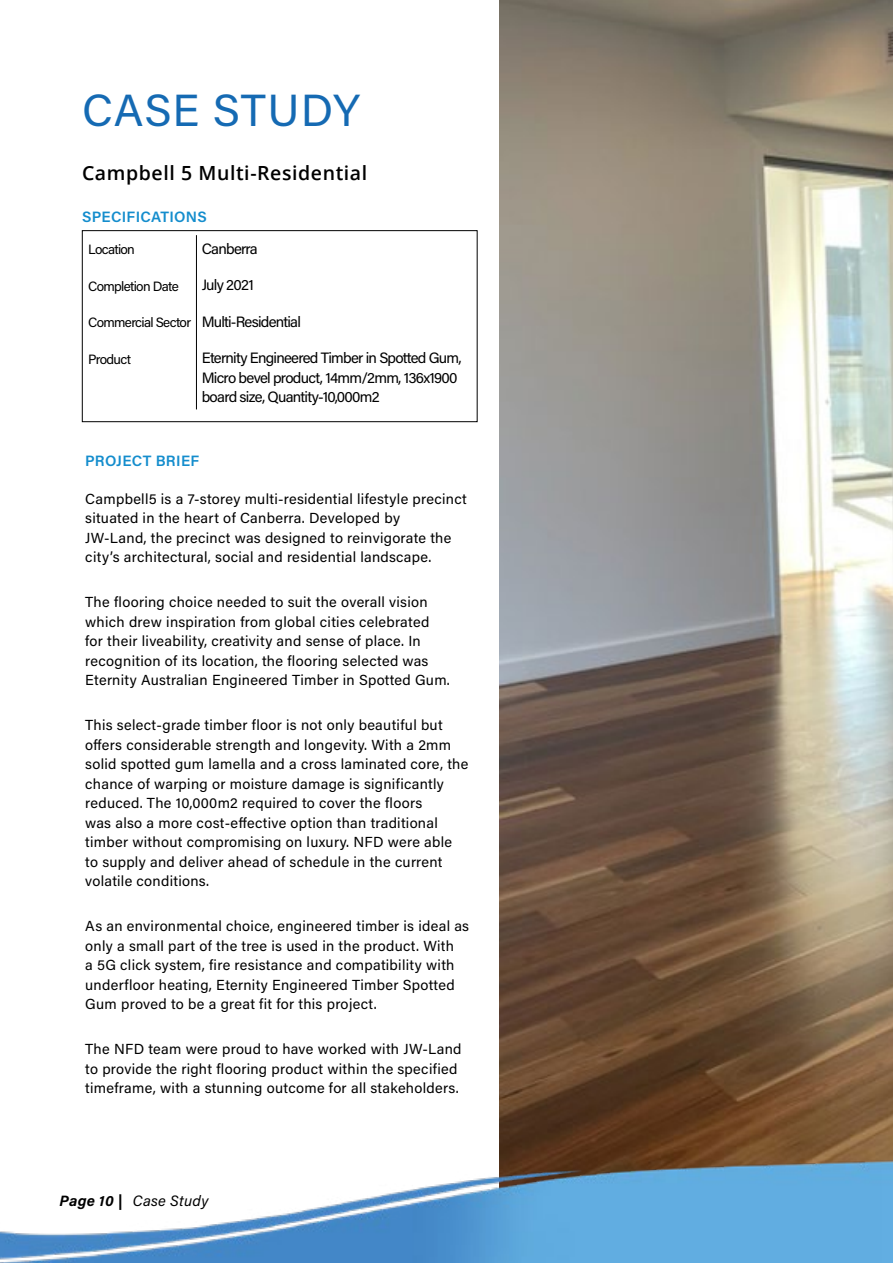
<style>
.page{position:relative;width:893px;height:1263px;background:#fff}
.page>*{position:absolute;margin:0;border:0;box-sizing:border-box;transform-origin:0 0}
.t1{font:45px "Acumin Pro";letter-spacing:.015em;color:#156ab3}
.t2{font:600 19.5px "Open Sans";letter-spacing:.03em;color:#000}
.t3{font:15px/19.5px "Acumin Pro";letter-spacing:-.05em;color:#000}
.t4{font:600 15px "Acumin Pro";letter-spacing:.02em;color:#148dcd}
.t5{font:italic 15px "Acumin Pro";letter-spacing:.02em;color:#000}
.t6{font:italic 700 15px "Acumin Pro";letter-spacing:.02em;color:#000}
.t7{font:14.55px/19.5px "Acumin Pro";letter-spacing:.02em;color:#000}
.t8{font:13.5px "Acumin Pro";letter-spacing:-.05em;color:#000}
</style>
<div class="page">
<div style="left:82px;top:230px;width:395px;height:192px;border:1px solid #000"></div>
<hr style="left:196px;top:235px;width:1px;height:174px;background:#000">
<img style="left:499px;top:0;width:394px;height:1160px">
<img style="left:0;top:1160px;width:893px;height:103px">
<h1 class="t1" style="left:82px;top:79px;width:279px">CASE STUDY</h1>
<h2 class="t2" style="left:82px;top:160px;width:287px">Campbell 5 Multi-Residential</h2>
<p class="t4" style="left:82px;top:207px;width:126px">SPECIFICATIONS</p>
<p class="t8" style="left:88px;top:240px;width:48px">Location</p>
<p class="t8" style="left:88px;top:277px;width:92px">Completion Date</p>
<p class="t8" style="left:88px;top:313px;width:104px">Commercial Sector</p>
<p class="t8" style="left:88px;top:350px;width:44px">Product</p>
<p class="t3" style="left:202px;top:238px;width:58px">Canberra</p>
<p class="t3" style="left:202px;top:275px;width:54px">July 2021</p>
<p class="t3" style="left:202px;top:311px;width:101px">Multi-Residential</p>
<p class="t3" style="left:202px;top:348px;width:261px">Eternity Engineered Timber in Spotted Gum,<br>Micro bevel product, 14mm/2mm, 136x1900 board size, Quantity-10,000m2</p>
<p class="t4" style="left:85px;top:450px;width:116px">PROJECT BRIEF</p>
<p class="t7" style="left:85px;top:488px;width:383px">Campbell5 is a 7-storey multi-residential lifestyle precinct situated in the heart of Canberra. Developed by<br>JW-Land, the precinct was designed to reinvigorate the city’s architectural, social and residential landscape.</p>
<p class="t7" style="left:85px;top:592px;width:364px">The flooring choice needed to suit the overall vision which drew inspiration from global cities celebrated for their liveability, creativity and sense of place. In recognition of its location, the flooring selected was Eternity Australian Engineered Timber in Spotted Gum.</p>
<p class="t7" style="left:85px;top:715px;width:385px">This select-grade timber floor is not only beautiful but offers considerable strength and longevity. With a 2mm solid spotted gum lamella and a cross laminated core, the chance of warping or moisture damage is significantly reduced. The 10,000m2 required to cover the floors<br>was also a more cost-effective option than traditional timber without compromising on luxury. NFD were able to supply and deliver ahead of schedule in the current volatile conditions.</p>
<p class="t7" style="left:85px;top:916px;width:385px">As an environmental choice, engineered timber is ideal as only a small part of the tree is used in the product. With<br>a 5G click system, fire resistance and compatibility with underfloor heating, Eternity Engineered Timber Spotted Gum proved to be a great fit for this project.</p>
<p class="t7" style="left:85px;top:1039px;width:378px">The NFD team were proud to have worked with JW-Land to provide the right flooring product within the specified timeframe, with a stunning outcome for all stakeholders.</p>
<p class="t6" style="left:60px;top:1190px;width:65px">Page 10 |</p>
<p class="t5" style="left:133px;top:1190px;width:77px">Case Study</p>
</div>
